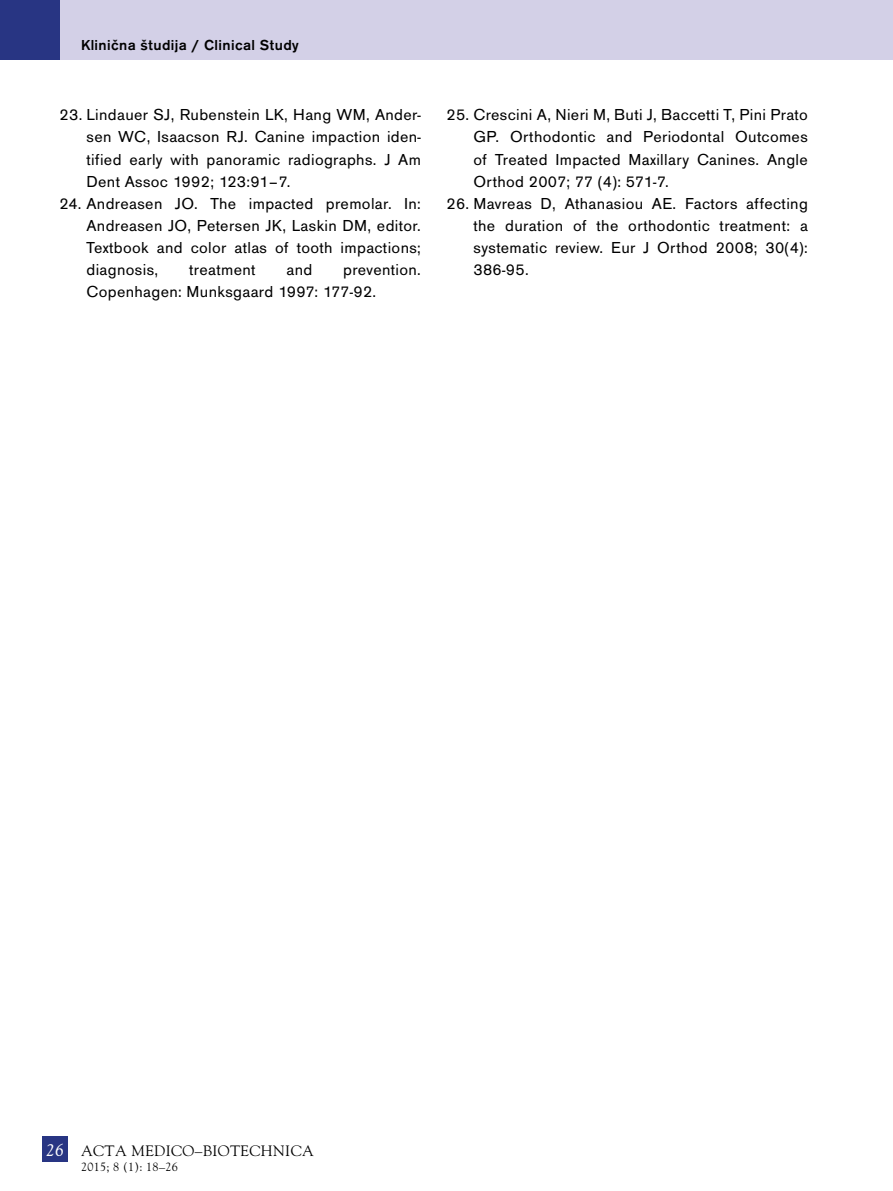
<style>
.page{position:relative;width:893px;height:1191px;background:#fff}
.page>*{position:absolute;margin:0;border:0;box-sizing:border-box;transform-origin:0 0}
.t1{font:16.5px/22px "Accius TCE";letter-spacing:.02em;color:#000;text-align:justify}
.t2{font:500 15px "Accius TCE";letter-spacing:.025em;color:#000}
.t3{font:15px "MM Goudy";letter-spacing:.025em;color:#000}
.t4{font:12px "MM Goudy";letter-spacing:.025em;color:#000}
.s1{font-family:"Goudy Old Sty TCE";font-style:italic;font-size:18px;color:#fff}
</style>
<div class="page">
<div style="left:60px;top:0;width:833px;height:60px;background:#d3d0e7"></div>
<div style="left:0;top:0;width:60px;height:60px;background:#283583"></div>
<div style="left:42px;top:1135px;width:26px;height:26px;background:#283583"></div>
<p class="t2" style="left:81px;top:36px;width:219px">Klinična študija / Clinical Study</p>
<p class="t1" style="left:87px;top:104px;width:336px;text-indent:-27px">23. Lindauer SJ, Rubenstein LK, Hang WM, Ander&shy;sen WC, Isaacson RJ. Canine impaction iden&shy;tified early with panoramic radiographs. J Am Dent Assoc 1992; 123:91–7.</p>
<p class="t1" style="left:87px;top:193px;width:336px;text-indent:-27px">24. Andreasen JO. The impacted premolar. In:<br>Andreasen JO, Petersen JK, Laskin DM, editor.<br>Textbook and color atlas of tooth impactions; diagnosis,</p>
<p class="t1" style="left:87px;top:259px;width:336px;text-indent:257px">prevention.<br>Copenhagen: Munksgaard 1997: 177-92.</p>
<p class="t1" style="left:189px;top:259px;width:68px">treatment</p>
<p class="t1" style="left:286px;top:259px;width:27px">and</p>
<p class="t1" style="left:473px;top:104px;width:336px;text-indent:-27px">25. Crescini A, Nieri M, Buti J, Baccetti T, Pini Prato GP. Orthodontic and Periodontal Outcomes of Treated Impacted Maxillary Canines. Angle Orthod 2007; 77 (4): 571-7.</p>
<p class="t1" style="left:473px;top:193px;width:336px;text-indent:-27px">26. Mavreas D, Athanasiou AE. Factors affecting the duration of the orthodontic treatment: a systematic review. Eur J Orthod 2008; 30(4):<br>386-95.</p>
<p class="t3" style="left:46px;top:1141px;width:269px"><span class="s1">26</span> ACTA MEDICO–BIOTECHNICA</p>
<p class="t4" style="left:81px;top:1159px;width:98px">2015; 8 (1): 18–26</p>
</div>
